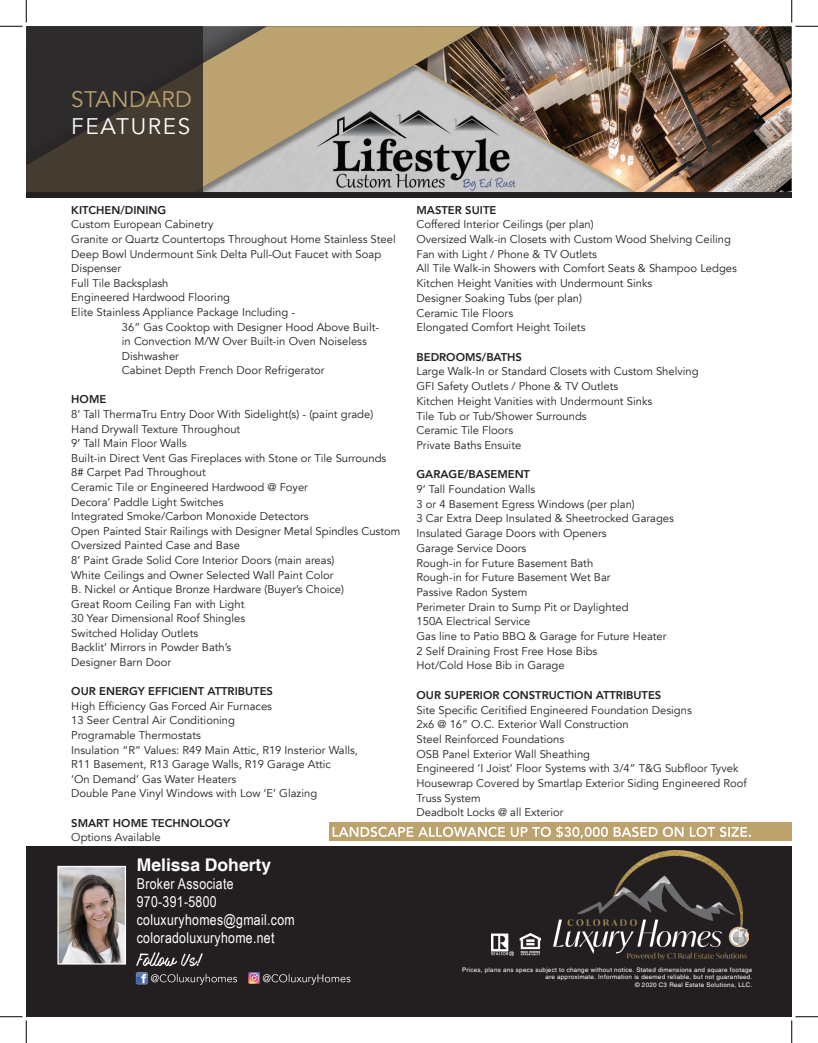
<style>
.page{position:relative;width:818px;height:1043px;background:#fff}
.page>*{position:absolute;margin:0;border:0;box-sizing:border-box;transform-origin:0 0}
.t1{font:22.5px "Avenir";letter-spacing:.01em;color:#bca26d}
.t2{font:22.5px "Avenir";letter-spacing:.075em;color:#fff}
.t3{font:700 17.5px "Helvetica";color:#fff}
.t4{font:15px/18px "Arial Narrow";letter-spacing:.02em;color:#fff}
.t5{font:11.25px/14.8px "Avenir";color:#231f20}
.t6{font:800 11.25px "Avenir";color:#231f20}
.t7{font:6.25px/7.5px "Helvetica";letter-spacing:.04em;color:#fff;text-align:right}
</style>
<div class="page">
<img style="left:751px;top:26px;width:40px;height:166px">
<img style="left:481px;top:26px;width:270px;height:166px">
<svg style="left:203px;top:26px;width:278px;height:166px;background:#aa9d84"></svg>
<div style="left:26px;top:846px;width:765px;height:170px;background:#231f20"></div>
<img style="left:492px;top:933px;width:48px;height:22px">
<img style="left:59px;top:867px;width:65px;height:95px">
<div style="left:57px;top:865px;width:69px;height:99px;border:1px solid #fff"></div>
<img style="left:553px;top:850px;width:195px;height:109px">
<img style="left:135px;top:952px;width:216px;height:33px">
<div style="left:329px;top:822px;width:462px;height:19px;background:#bca26d"></div>
<svg style="left:332px;top:826px;width:419px;height:12px"></svg>
<svg style="left:26px;top:26px;width:177px;height:166px;background:#38322e"></svg>
<div style="left:26px;top:192px;width:765px;height:5px;background:#231f20"></div>
<svg style="left:0;top:0;width:27px;height:27px"></svg>
<svg style="left:0;top:1016px;width:27px;height:26px"></svg>
<svg style="left:791px;top:0;width:27px;height:27px"></svg>
<svg style="left:791px;top:1016px;width:27px;height:26px"></svg>
<h1 class="t1" style="left:71px;top:86px;width:122px">STANDARD</h1>
<h1 class="t2" style="left:71px;top:113px;width:121px">FEATURES</h1>
<p class="t6" style="left:71px;top:201px;width:96px">KITCHEN/DINING</p>
<p class="t5" style="left:71px;top:217px;width:144px">Custom European Cabinetry</p>
<p class="t5" style="left:71px;top:232px;width:326px">Granite or Quartz Countertops Throughout Home Stainless Steel</p>
<p class="t5" style="left:71px;top:246px;width:311px">Deep Bowl Undermount Sink Delta Pull-Out Faucet with Soap</p>
<p class="t5" style="left:71px;top:261px;width:51px">Dispenser</p>
<p class="t5" style="left:71px;top:276px;width:99px">Full Tile Backsplash</p>
<p class="t5" style="left:71px;top:290px;width:160px">Engineered Hardwood Flooring</p>
<p class="t5" style="left:71px;top:305px;width:225px">Elite Stainless Appliance Package Including -</p>
<p class="t5" style="left:122px;top:319px;width:259px">36” Gas Cooktop with Designer Hood Above Built-</p>
<p class="t5" style="left:122px;top:334px;width:246px">in Convection M/W Over Built-in Oven Noiseless</p>
<p class="t5" style="left:122px;top:349px;width:59px">Dishwasher</p>
<p class="t5" style="left:122px;top:363px;width:204px">Cabinet Depth French Door Refrigerator</p>
<p class="t6" style="left:71px;top:391px;width:36px">HOME</p>
<p class="t5" style="left:71px;top:407px;width:330px">8’ Tall ThermaTru Entry Door With Sidelight(s) - (paint grade)<br>Hand Drywall Texture Throughout<br>9’ Tall Main Floor Walls<br>Built-in Direct Vent Gas Fireplaces with Stone or Tile Surrounds 8# Carpet Pad Throughout<br>Ceramic Tile or Engineered Hardwood @ Foyer<br>Decora’ Paddle Light Switches<br>Integrated Smoke/Carbon Monoxide Detectors<br>Open Painted Stair Railings with Designer Metal Spindles Custom Oversized Painted Case and Base<br>8’ Paint Grade Solid Core Interior Doors (main areas)<br>White Ceilings and Owner Selected Wall Paint Color<br>B. Nickel or Antique Bronze Hardware (Buyer’s Choice)<br>Great Room Ceiling Fan with Light<br>30 Year Dimensional Roof Shingles<br>Switched Holiday Outlets<br>Backlit’ Mirrors in Powder Bath’s<br>Designer Barn Door</p>
<p class="t6" style="left:71px;top:682px;width:203px">OUR ENERGY EFFICIENT ATTRIBUTES</p>
<p class="t5" style="left:71px;top:699px;width:288px">High Efficiency Gas Forced Air Furnaces<br>13 Seer Central Air Conditioning<br>Programable Thermostats<br>Insulation “R” Values: R49 Main Attic, R19 Insterior Walls, R11 Basement, R13 Garage Walls, R19 Garage Attic<br>‘On Demand’ Gas Water Heaters<br>Double Pane Vinyl Windows with Low ‘E’ Glazing</p>
<p class="t6" style="left:71px;top:813px;width:160px">SMART HOME TECHNOLOGY</p>
<p class="t5" style="left:71px;top:830px;width:91px">Options Available</p>
<h2 class="t3" style="left:137px;top:853px;width:136px">Melissa Doherty</h2>
<h3 class="t4" style="left:137px;top:873px;width:159px">Broker Associate<br>970-391-5800 coluxuryhomes@gmail.com coloradoluxuryhome.net</h3>
<p class="t6" style="left:416px;top:201px;width:81px">MASTER SUITE</p>
<p class="t5" style="left:416px;top:217px;width:322px">Coffered Interior Ceilings (per plan)<br>Oversized Walk-in Closets with Custom Wood Shelving Ceiling Fan with Light / Phone &amp; TV Outlets<br>All Tile Walk-in Showers with Comfort Seats &amp; Shampoo Ledges Kitchen Height Vanities with Undermount Sinks<br>Designer Soaking Tubs (per plan)<br>Ceramic Tile Floors<br>Elongated Comfort Height Toilets</p>
<p class="t6" style="left:416px;top:348px;width:107px">BEDROOMS/BATHS</p>
<p class="t5" style="left:416px;top:364px;width:284px">Large Walk-In or Standard Closets with Custom Shelving GFI Safety Outlets / Phone &amp; TV Outlets<br>Kitchen Height Vanities with Undermount Sinks<br>Tile Tub or Tub/Shower Surrounds<br>Ceramic Tile Floors<br>Private Baths Ensuite</p>
<p class="t6" style="left:416px;top:465px;width:115px">GARAGE/BASEMENT</p>
<p class="t5" style="left:416px;top:482px;width:259px">9’ Tall Foundation Walls<br>3 or 4 Basement Egress Windows (per plan)<br>3 Car Extra Deep Insulated &amp; Sheetrocked Garages Insulated Garage Doors with Openers<br>Garage Service Doors<br>Rough-in for Future Basement Bath<br>Rough-in for Future Basement Wet Bar<br>Passive Radon System<br>Perimeter Drain to Sump Pit or Daylighted<br>150A Electrical Service<br>Gas line to Patio BBQ &amp; Garage for Future Heater 2 Self Draining Frost Free Hose Bibs<br>Hot/Cold Hose Bib in Garage</p>
<p class="t6" style="left:416px;top:686px;width:246px">OUR SUPERIOR CONSTRUCTION ATTRIBUTES</p>
<p class="t5" style="left:416px;top:702px;width:332px">Site Specific Ceritified Engineered Foundation Designs<br>2x6 @ 16” O.C. Exterior Wall Construction<br>Steel Reinforced Foundations<br>OSB Panel Exterior Wall Sheathing<br>Engineered ‘I Joist’ Floor Systems with 3/4” T&amp;G Subfloor Tyvek Housewrap Covered by Smartlap Exterior Siding Engineered Roof Truss System<br>Deadbolt Locks @ all Exterior</p>
<p class="t7" style="left:462px;top:966px;width:292px">Prices, plans ans specs subject to change without notice. Stated dimensions and square footage are approximate. Information is deemed reliable, but not guaranteed.<br>© 2020 C3 Real Estate Solutions, LLC.</p>
</div>
